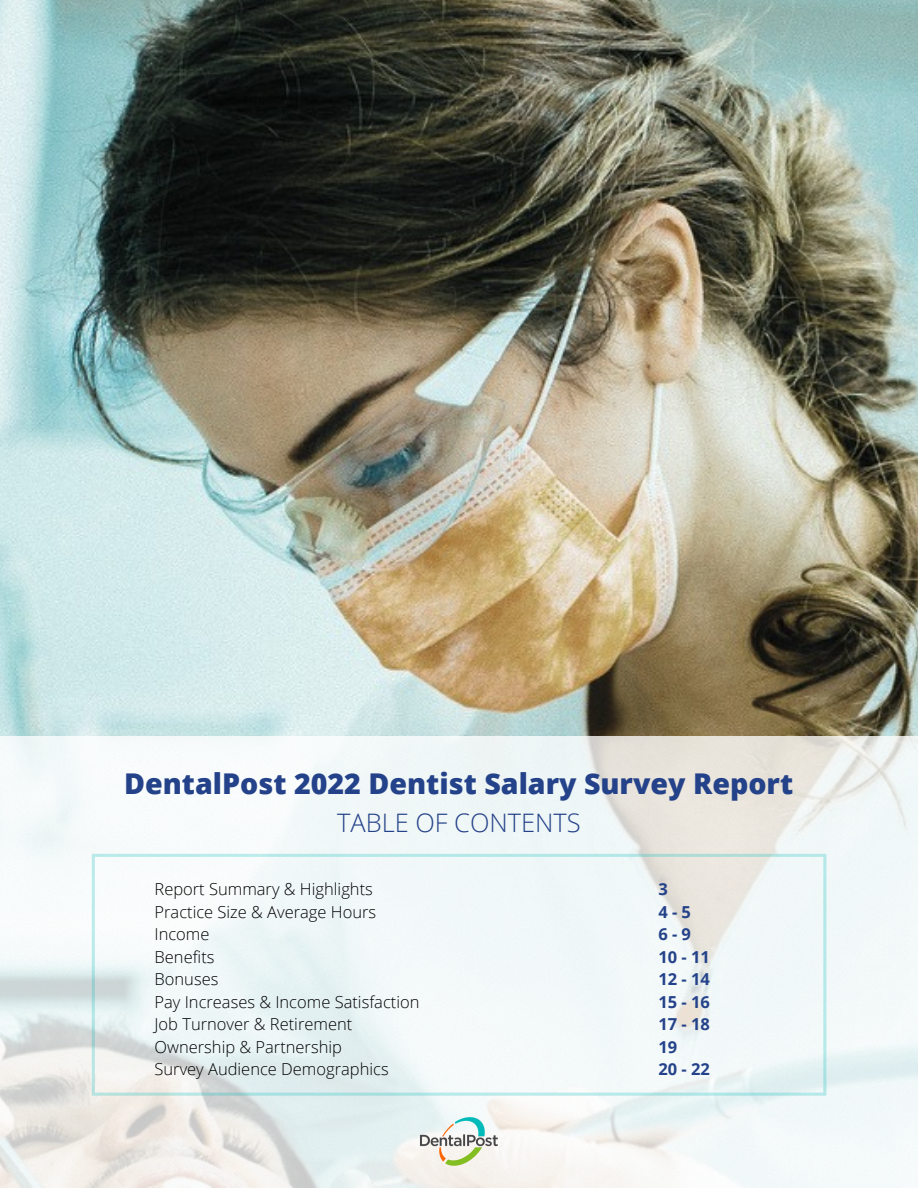
<style>
.page{position:relative;width:918px;height:1188px;background:#fff}
.page>*{position:absolute;margin:0;border:0;box-sizing:border-box;transform-origin:0 0}
.t1{font:800 28.65px "Open Sans";color:#244289}
.t2{font:300 25.5px "Open Sans";color:#244289}
.t3{font:300 16.5px/22.5px "Open Sans";color:#000}
.t4{font:700 16.5px/22.5px "Open Sans";color:#244289}
</style>
<div class="page">
<img style="left:0;top:0;width:918px;height:736px">
<svg style="left:0;top:736px;width:918px;height:452px;fill:#f1f7f7"></svg>
<img style="left:410px;top:1108px;width:99px;height:67px">
<svg style="left:92px;top:854px;width:734px;height:242px;fill:#f1f8f8"></svg>
<h1 class="t1" style="left:124px;top:764px;width:671px">DentalPost 2022 Dentist Salary Survey Report</h1>
<h2 class="t2" style="left:337px;top:804px;width:245px">TABLE OF CONTENTS</h2>
<p class="t3" style="left:155px;top:878px;width:266px">Report Summary &amp; Highlights<br>Practice Size &amp; Average Hours<br>Income<br>Benefits<br>Bonuses<br>Pay Increases &amp; Income Satisfaction<br>Job Turnover &amp; Retirement<br>Ownership &amp; Partnership<br>Survey Audience Demographics</p>
<p class="t4" style="left:658px;top:878px;width:53px">3<br>4-5<br>6-9<br>10 - 11<br>12 - 14<br>15 - 16<br>17 - 18<br>19<br>20 - 22</p>
</div>
